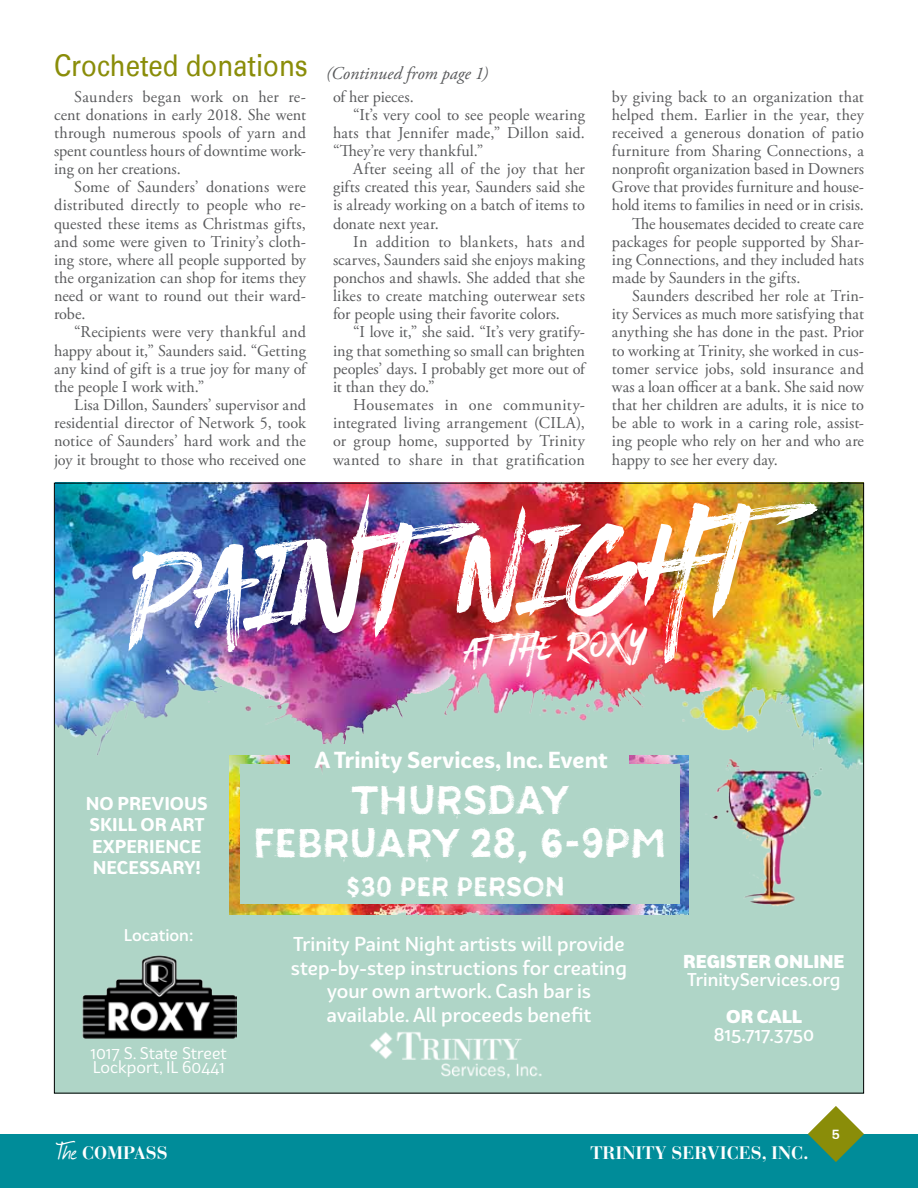
<style>
.page{position:relative;width:918px;height:1188px;background:#fff}
.page>*{position:absolute;margin:0;border:0;box-sizing:border-box;transform-origin:0 0}
.t1{font:145.65px "BLACKHAWK";color:#fff}
.t2{font:42.3px "BLACKHAWK";color:#fff}
.t3{font:35.85px/42.9px "Canvas Basic Sans";color:#fff;text-align:center}
.t4{font:23.85px "Canvas Basic Sans";color:#fff}
.t5{font:700 22.5px "Bw Surco";color:#fff}
.t6{font:500 19.5px/23.4px "Bw Surco";color:#fff;text-align:center}
.t7{font:700 18px/21.6px "Bw Surco";color:#fff}
.t8{font:italic 18px "Adobe Garamond Pro";color:#58595b}
.t9{font:500 18px "Bw Surco";color:#fff}
.t10{font:700 18px "Bauer Bodoni Std";color:#fff}
.t11{font:900 18px "Bw Surco";color:#fff}
.t12{font:16.5px/18.1px "Adobe Garamond Pro";letter-spacing:.005em;color:#58595b;text-align:justify}
.t13{font:16.5px/14.7px "Bw Surco";color:#fff}
.t14{font:16.5px "Adobe Garamond Pro";letter-spacing:.03em;color:#58595b}
.t15{font:500 16.5px "Bw Surco";color:#fff}
.t16{font:700 expanded 13.5px "Univers";color:#fff;scale:.8 1}
.s1{font-family:"Journal";font-weight:400;font-size:27px}
</style>
<div class="page">
<div style="left:0;top:1134px;width:918px;height:54px;background:#008c99"></div>
<svg style="left:808px;top:1106px;width:56px;height:56px"></svg>
<div style="left:54px;top:483px;width:810px;height:611px;background:#afd5c7"></div>
<img style="left:370px;top:1032px;width:172px;height:47px">
<img style="left:230px;top:782px;width:458px;height:133px">
<div style="left:240px;top:764px;width:439px;height:140px;background:#afd5c7"></div>
<img style="left:56px;top:485px;width:806px;height:297px">
<div style="left:292px;top:744px;width:337px;height:20px;background:#afd5c7"></div>
<img style="left:82px;top:955px;width:154px;height:84px">
<img style="left:704px;top:756px;width:122px;height:151px">
<p class="t8" style="left:54px;top:62px;width:436px"><sup>Crocheted</sup> <sup>donations</sup> (Continued from page 1)</p>
<p class="t12" style="left:54px;top:88px;width:254px;text-indent:20px">Saunders began work on her re&shy;cent donations in early 2018. She went through numerous spools of yarn and spent countless hours of downtime work&shy;ing on her creations.</p>
<p class="t12" style="left:54px;top:179px;width:254px;text-indent:20px">Some of Saunders’ donations were distributed directly to people who re&shy;quested these items as Christmas gifts, and some were given to Trinity’s cloth&shy;ing store, where all people supported by the organization can shop for items they need or want to round out their ward&shy;robe.</p>
<p class="t12" style="left:54px;top:324px;width:253px;text-indent:20px">“Recipients were very thankful and happy about it,” Saunders said. “Getting any kind of gift is a true joy for many of the people I work with.”</p>
<p class="t12" style="left:54px;top:396px;width:253px;text-indent:20px">Lisa Dillon, Saunders’ supervisor and residential director of Network 5, took notice of Saunders’ hard work and the joy it brought to those who received one</p>
<p class="t12" style="left:333px;top:88px;width:82px">of her pieces.</p>
<p class="t12" style="left:353px;top:106px;width:233px">“It’s very cool to see people wearing</p>
<p class="t12" style="left:333px;top:124px;width:253px">hats that Jennifer made,” Dillon said.</p>
<p class="t12" style="left:333px;top:142px;width:152px">“They’re very thankful.”</p>
<p class="t12" style="left:353px;top:160px;width:233px">After seeing all of the joy that her</p>
<p class="t12" style="left:333px;top:179px;width:253px">gifts created this year, Saunders said she</p>
<p class="t12" style="left:333px;top:197px;width:253px">is already working on a batch of items to</p>
<p class="t12" style="left:333px;top:215px;width:107px">donate next year.</p>
<p class="t12" style="left:353px;top:233px;width:233px">In addition to blankets, hats and</p>
<p class="t12" style="left:333px;top:251px;width:254px">scarves, Saunders said she enjoys making</p>
<p class="t12" style="left:333px;top:269px;width:253px">ponchos and shawls. She added that she</p>
<p class="t12" style="left:333px;top:287px;width:253px">likes to create matching outerwear sets</p>
<p class="t12" style="left:333px;top:306px;width:229px">for people using their favorite colors.</p>
<p class="t12" style="left:353px;top:324px;width:233px">“I love it,” she said. “It’s very gratify-</p>
<p class="t12" style="left:333px;top:342px;width:254px">ing that something so small can brighten</p>
<p class="t12" style="left:333px;top:360px;width:253px">peoples’ days. I probably get more out of</p>
<p class="t12" style="left:333px;top:378px;width:103px">it than they do.”</p>
<p class="t14" style="left:353px;top:395px;width:233px">Housemates in one community-</p>
<p class="t12" style="left:333px;top:415px;width:254px">integrated living arrangement (CILA),</p>
<p class="t12" style="left:333px;top:433px;width:254px">or group home, supported by Trinity</p>
<p class="t12" style="left:333px;top:451px;width:253px">wanted to share in that gratification</p>
<p class="t12" style="left:612px;top:88px;width:253px">by giving back to an organization that</p>
<p class="t12" style="left:612px;top:106px;width:253px">helped them. Earlier in the year, they</p>
<p class="t12" style="left:612px;top:124px;width:254px">received a generous donation of patio</p>
<p class="t12" style="left:612px;top:142px;width:253px">furniture from Sharing Connections, a</p>
<p class="t12" style="left:612px;top:160px;width:254px">nonprofit organization based in Downers</p>
<p class="t12" style="left:612px;top:179px;width:253px">Grove that provides furniture and house-</p>
<p class="t12" style="left:612px;top:197px;width:253px">hold items to families in need or in crisis.</p>
<p class="t12" style="left:632px;top:215px;width:233px">The housemates decided to create care</p>
<p class="t12" style="left:612px;top:233px;width:253px">packages for people supported by Shar-</p>
<p class="t12" style="left:612px;top:251px;width:253px">ing Connections, and they included hats</p>
<p class="t12" style="left:612px;top:269px;width:190px">made by Saunders in the gifts.</p>
<p class="t12" style="left:632px;top:287px;width:233px">Saunders described her role at Trin-</p>
<p class="t12" style="left:612px;top:306px;width:254px">ity Services as much more satisfying that</p>
<p class="t12" style="left:612px;top:324px;width:253px">anything she has done in the past. Prior</p>
<p class="t12" style="left:612px;top:342px;width:253px">to working at Trinity, she worked in cus-</p>
<p class="t12" style="left:612px;top:360px;width:253px">tomer service jobs, sold insurance and</p>
<p class="t12" style="left:612px;top:378px;width:253px">was a loan officer at a bank. She said now</p>
<p class="t12" style="left:612px;top:396px;width:253px">that her children are adults, it is nice to</p>
<p class="t12" style="left:612px;top:415px;width:253px">be able to work in a caring role, assist-</p>
<p class="t12" style="left:612px;top:433px;width:253px">ing people who rely on her and who are</p>
<p class="t12" style="left:612px;top:451px;width:167px">happy to see her every day.</p>
<h1 class="t1" style="left:123px;top:506px;width:620px;rotate:-3deg">Paint Night</h1>
<h2 class="t2" style="left:463px;top:627px;width:182px;rotate:-3deg">at the roxy</h2>
<p class="t7" style="left:86px;top:791px;width:123px">NO PREVIOUS<br>SKILL OR ART<br>EXPERIENCE<br>NECESSARY!</p>
<p class="t15" style="left:124px;top:923px;width:71px">Location:</p>
<p class="t13" style="left:91px;top:1045px;width:138px">1017 S. State Street<br>Lockport, IL 60441</p>
<h3 class="t5" style="left:315px;top:744px;width:295px">A Trinity Services, Inc. Event</h3>
<h3 class="t3" style="left:253px;top:779px;width:415px">THURSDAY<br>FEBRUARY 28, 6-9PM</h3>
<h3 class="t4" style="left:346px;top:869px;width:220px">$30 PER PERSON</h3>
<p class="t6" style="left:291px;top:932px;width:338px">Trinity Paint Night artists will provide step-by-step instructions for creating your own artwork. Cash bar is available. All proceeds benefit</p>
<p class="t11" style="left:683px;top:949px;width:163px">REGISTER ONLINE</p>
<p class="t9" style="left:687px;top:968px;width:155px">TrinityServices.org</p>
<p class="t11" style="left:726px;top:1003px;width:77px">OR CALL</p>
<p class="t9" style="left:714px;top:1023px;width:102px">815.717.3750</p>
<p class="t16" style="left:832px;top:1127px;width:11px">5</p>
<p class="t10" style="left:56px;top:1142px;width:113px"><span class="s1">The</span> COMPASS</p>
<p class="t10" style="left:590px;top:1142px;width:220px">TRINITY SERVICES, INC.</p>
</div>
